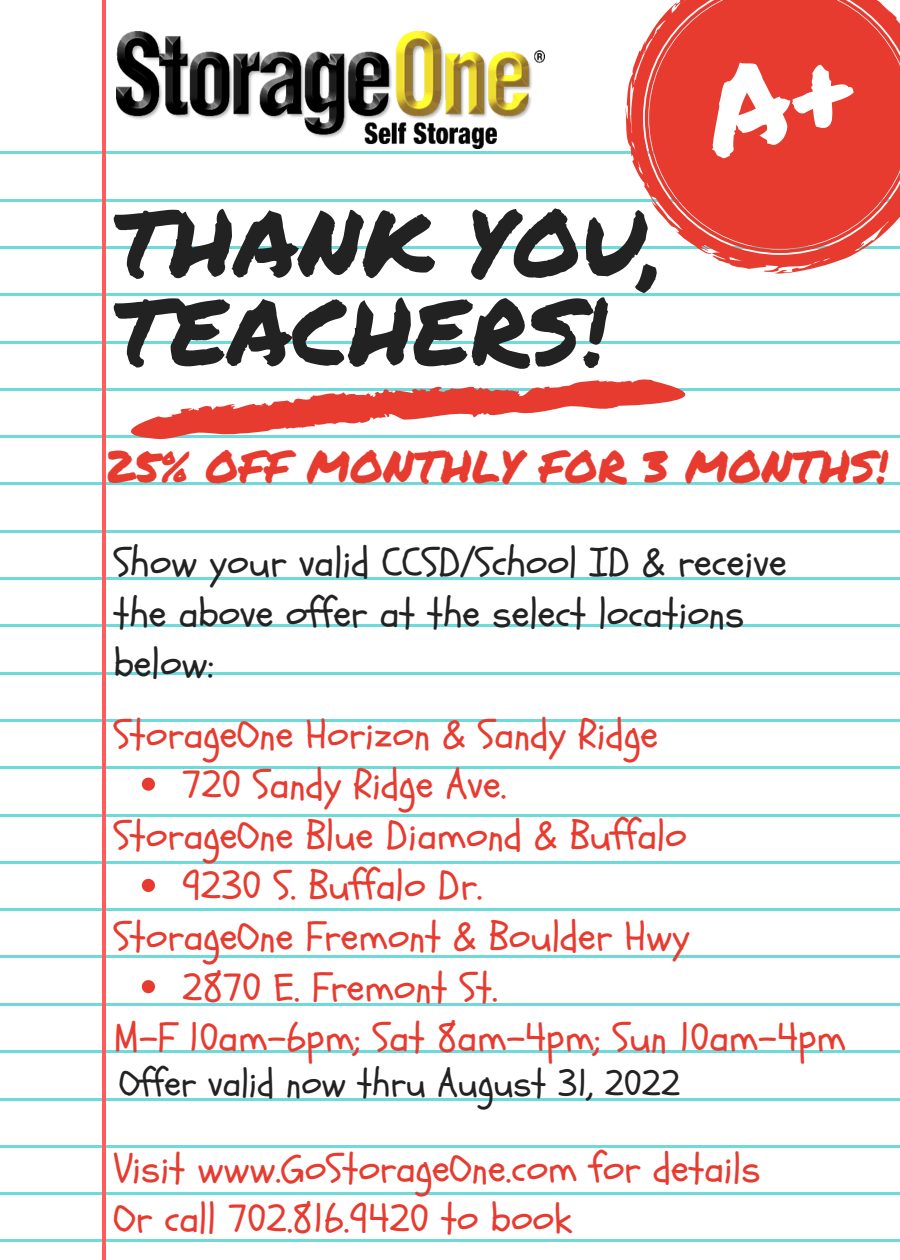
<style>
.page{position:relative;width:900px;height:1260px;background:#fff}
.page>*{position:absolute;margin:0;border:0;box-sizing:border-box;transform-origin:0 0}
.t1{font:92.25px "Permanent Marker";color:#222}
.t2{font:44.75px "Permanent Marker";color:#e83b30}
.t3{font:40.25px "Schoolbell";color:#e83b30}
.t4{font:40.25px/50.5px "Schoolbell";color:#222}
.t5{font:37.75px "Schoolbell";color:#222}
</style>
<div class="page">
<hr style="left:0;top:152px;width:900px;height:2px;background:#6edbdb">
<hr style="left:0;top:199px;width:900px;height:2px;background:#6edbdb">
<hr style="left:0;top:246px;width:900px;height:3px;background:#6edbdb">
<hr style="left:0;top:293px;width:900px;height:3px;background:#6edbdb">
<hr style="left:0;top:341px;width:900px;height:3px;background:#6edbdb">
<hr style="left:0;top:388px;width:900px;height:3px;background:#6edbdb">
<hr style="left:0;top:435px;width:900px;height:3px;background:#6edbdb">
<hr style="left:0;top:482px;width:900px;height:3px;background:#6edbdb">
<hr style="left:0;top:530px;width:900px;height:3px;background:#6edbdb">
<hr style="left:0;top:577px;width:900px;height:3px;background:#6edbdb">
<hr style="left:0;top:625px;width:900px;height:2px;background:#6edbdb">
<hr style="left:0;top:672px;width:900px;height:3px;background:#6edbdb">
<hr style="left:0;top:719px;width:900px;height:3px;background:#6edbdb">
<hr style="left:0;top:766px;width:900px;height:3px;background:#6edbdb">
<hr style="left:0;top:814px;width:900px;height:3px;background:#6edbdb">
<hr style="left:0;top:861px;width:900px;height:3px;background:#6edbdb">
<hr style="left:0;top:908px;width:900px;height:3px;background:#6edbdb">
<hr style="left:0;top:955px;width:900px;height:3px;background:#6edbdb">
<hr style="left:0;top:1003px;width:900px;height:3px;background:#6edbdb">
<hr style="left:0;top:1050px;width:900px;height:3px;background:#6edbdb">
<hr style="left:0;top:1098px;width:900px;height:2px;background:#6edbdb">
<hr style="left:0;top:1145px;width:900px;height:3px;background:#6edbdb">
<hr style="left:0;top:1192px;width:900px;height:3px;background:#6edbdb">
<hr style="left:0;top:1239px;width:900px;height:3px;background:#6edbdb">
<hr style="left:102px;top:0;width:3px;height:1260px;background:#ff5c5c">
<svg style="left:626px;top:41px;width:230px;height:233px"></svg>
<svg style="left:645px;top:0;width:255px;height:253px;background:#e94f46"></svg>
<svg style="left:105px;top:368px;width:581px;height:77px"></svg>
<img style="left:117px;top:32px;width:427px;height:116px">
<svg style="left:142px;top:778px;width:13px;height:13px"></svg>
<svg style="left:142px;top:879px;width:13px;height:13px"></svg>
<svg style="left:142px;top:980px;width:13px;height:13px"></svg>
<div style="left:692px;top:51px;width:169px;height:110px;background:#e83b30"></div>
<p class="t1" style="left:114px;top:175px;width:552px">THANK YOU,</p>
<p class="t1" style="left:114px;top:263px;width:495px">TEACHERS!</p>
<p class="t2" style="left:105px;top:433px;width:784px">25% OFF MONTHLY FOR 3 MONTHS!</p>
<p class="t4" style="left:114px;top:538px;width:674px">Show your valid CCSD/School ID &amp; receive the above offer at the select locations below:</p>
<p class="t3" style="left:114px;top:708px;width:546px">StorageOne Horizon &amp; Sandy Ridge</p>
<p class="t3" style="left:182px;top:758px;width:326px">720 Sandy Ridge Ave.</p>
<p class="t3" style="left:114px;top:809px;width:575px">StorageOne Blue Diamond &amp; Buffalo</p>
<p class="t3" style="left:182px;top:859px;width:302px">9230 S. Buffalo Dr.</p>
<p class="t3" style="left:114px;top:910px;width:578px">StorageOne Fremont &amp; Boulder Hwy</p>
<p class="t3" style="left:182px;top:961px;width:317px">2870 E. Fremont St.</p>
<p class="t3" style="left:114px;top:1011px;width:734px">M-F 10am-6pm; Sat 8am-4pm; Sun 10am-4pm</p>
<p class="t5" style="left:119px;top:1058px;width:563px">Offer valid now thru August 31, 2022</p>
<p class="t3" style="left:114px;top:1141px;width:648px">Visit www.GoStorageOne.com for details</p>
<p class="t3" style="left:114px;top:1192px;width:459px">Or call 702.816.9420 to book</p>
</div>
